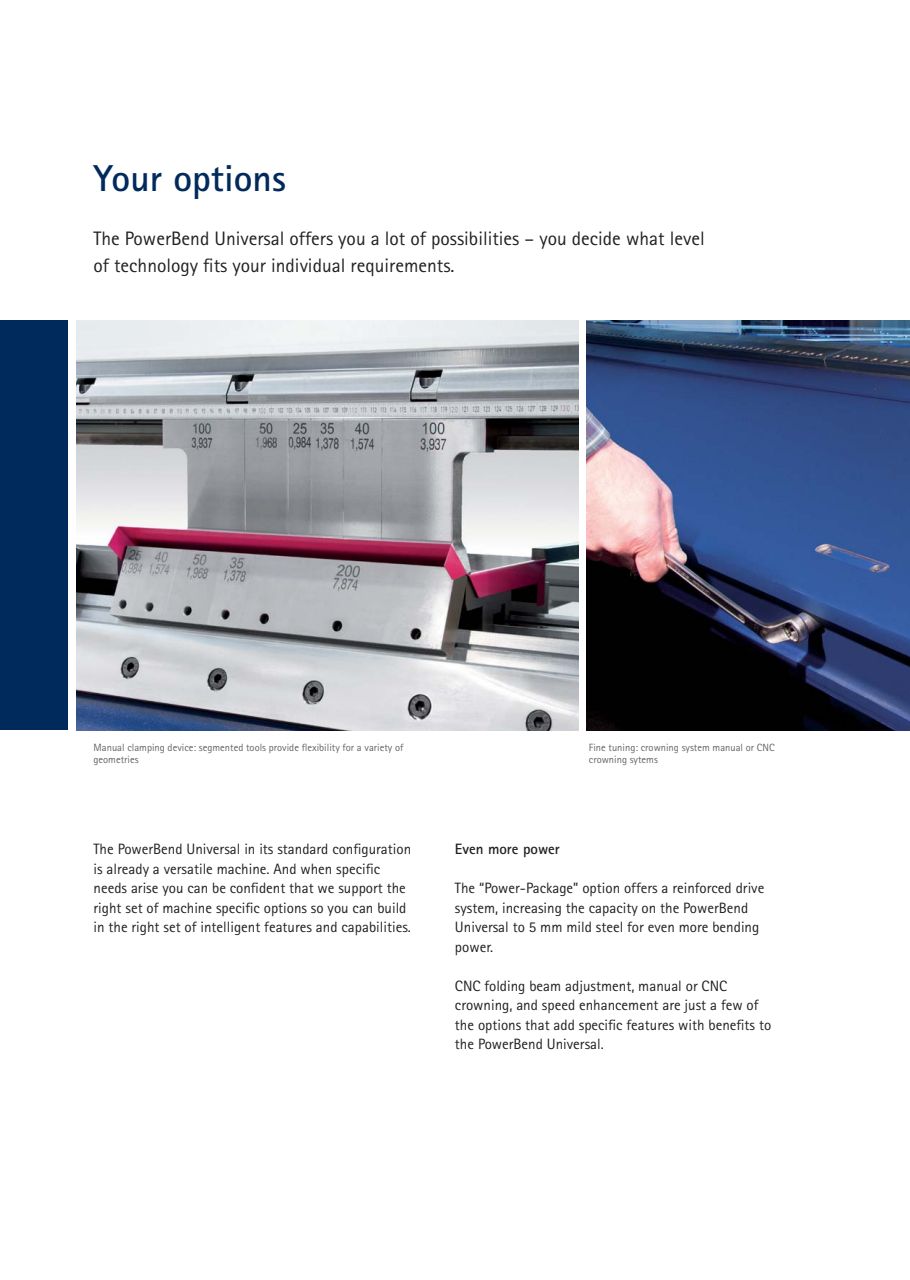
<style>
.page{position:relative;width:910px;height:1280px;background:#fff}
.page>*{position:absolute;margin:0;border:0;box-sizing:border-box;transform-origin:0 0}
.t1{font:700 37.5px "Agfa Rotis Sans Serif";color:#002a5c}
.t2{font:19.5px/27px "Agfa Rotis Sans Serif";color:#231f20}
.t3{font:15px/19.5px "Agfa Rotis Sans Serif";color:#231f20}
.t4{font:700 15px "Agfa Rotis Sans Serif";color:#231f20}
.t5{font:10.5px/12.6px "Agfa Rotis Sans Serif";color:#636466}
</style>
<div class="page">
<img style="left:77px;top:320px;width:501px;height:410px">
<div style="left:0;top:320px;width:68px;height:410px;background:#002a5c"></div>
<img style="left:587px;top:320px;width:323px;height:410px">
<h1 class="t1" style="left:94px;top:164px;width:194px">Your options</h1>
<h2 class="t2" style="left:94px;top:227px;width:613px">The PowerBend Universal offers you a lot of possibilities – you decide what level of technology fits your individual requirements.</h2>
<p class="t5" style="left:94px;top:742px;width:311px">Manual clamping device: segmented tools provide flexibility for a variety of geometries</p>
<p class="t5" style="left:589px;top:742px;width:187px">Fine tuning: crowning system manual or CNC crowning sytems</p>
<p class="t3" style="left:94px;top:841px;width:319px">The PowerBend Universal in its standard configuration is already a versatile machine. And when specific needs arise you can be confident that we support the right set of machine specific options so you can build in the right set of intelligent features and capabilities.</p>
<p class="t4" style="left:455px;top:843px;width:106px">Even more power</p>
<p class="t3" style="left:455px;top:880px;width:311px">The “Power-Package” option offers a reinforced drive system, increasing the capacity on the PowerBend Universal to 5 mm mild steel for even more bending power.</p>
<p class="t3" style="left:455px;top:977px;width:318px">CNC folding beam adjustment, manual or CNC crowning, and speed enhancement are just a few of the options that add specific features with benefits to the PowerBend Universal.</p>
</div>
